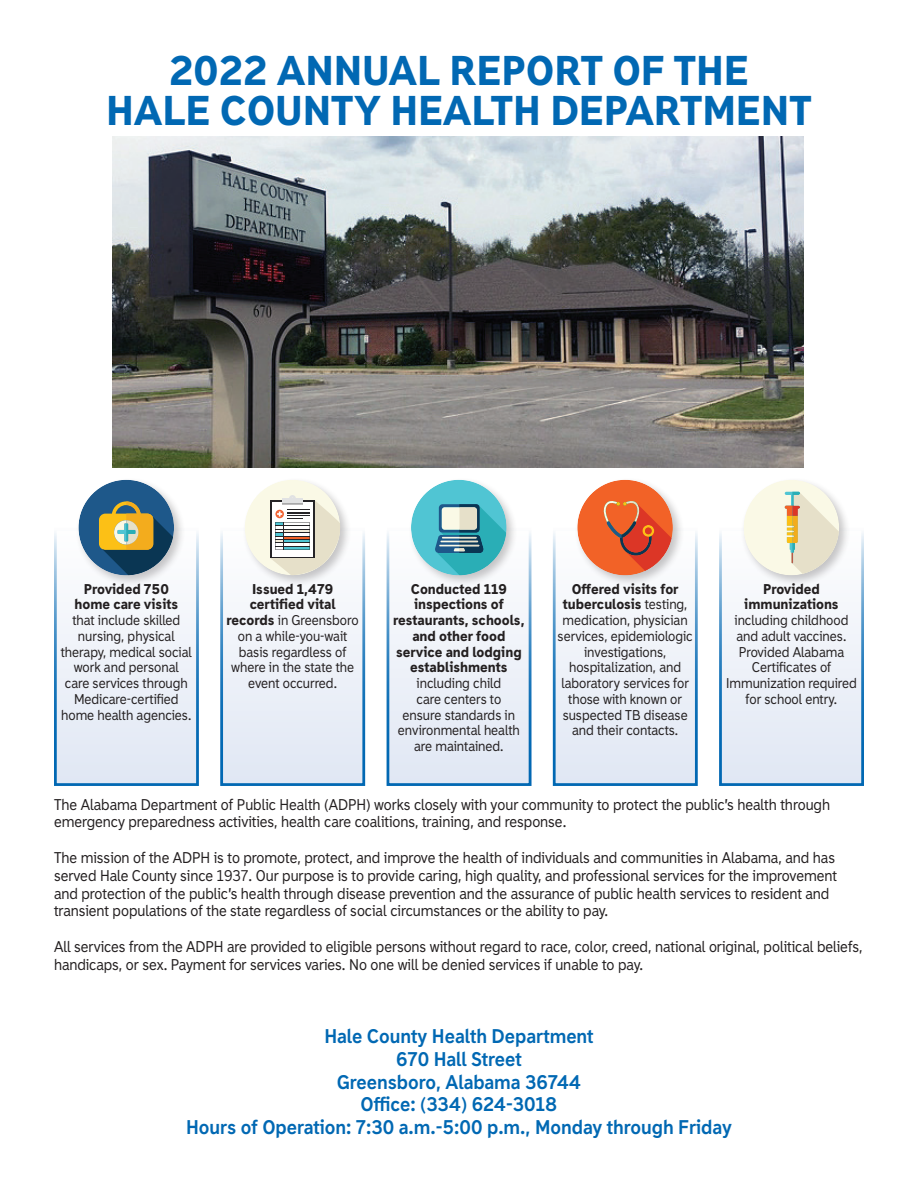
<style>
.page{position:relative;width:918px;height:1188px;background:#fff}
.page>*{position:absolute;margin:0;border:0;box-sizing:border-box;transform-origin:0 0}
.t1{font:900 39.6px/39.6px "Madras";letter-spacing:-.005em;color:#0168b3;text-align:center}
.t2{font:800 18.9px "Madras";color:#0168b3}
.t3{font:14.85px/17.9px "Madras";color:#231f20}
.t4{font:13.5px/15.8px "Madras";color:#231f20;text-align:center}
.t5{font:900 13.5px/15.8px "Madras";color:#231f20;text-align:center}
.s1{font-weight:900}
.s2{font-weight:400}
</style>
<div class="page">
<img style="left:112px;top:137px;width:691px;height:331px">
<div style="left:220px;top:528px;width:145px;height:258px;background:#ecf0f8"></div>
<div style="left:220px;top:528px;width:145px;height:258px;border:3px solid #0168b3"></div>
<div style="left:242px;top:477px;width:110px;height:110px;background:#231f20;opacity:.25"></div>
<div style="left:245px;top:480px;width:95px;height:95px;background:#faf9e6;border-radius:50%"></div>
<svg style="left:270px;top:495px;width:70px;height:80px"></svg>
<div style="left:387px;top:528px;width:144px;height:258px;background:#ecf0f8"></div>
<div style="left:387px;top:528px;width:144px;height:258px;border:3px solid #0168b3"></div>
<div style="left:408px;top:477px;width:110px;height:110px;background:#231f20;opacity:.25"></div>
<div style="left:411px;top:480px;width:96px;height:95px;background:#50c5d3;border-radius:50%"></div>
<svg style="left:435px;top:504px;width:71px;height:71px"></svg>
<div style="left:553px;top:528px;width:145px;height:258px;background:#ecf0f8"></div>
<div style="left:553px;top:528px;width:145px;height:258px;border:3px solid #0168b3"></div>
<div style="left:574px;top:477px;width:110px;height:110px;background:#231f20;opacity:.25"></div>
<div style="left:577px;top:480px;width:96px;height:95px;background:#f26227;border-radius:50%"></div>
<svg style="left:602px;top:499px;width:70px;height:72px"></svg>
<div style="left:54px;top:528px;width:145px;height:258px;background:#ecf0f8"></div>
<div style="left:54px;top:528px;width:145px;height:258px;border:3px solid #0168b3"></div>
<div style="left:75px;top:477px;width:111px;height:110px;background:#231f20;opacity:.25"></div>
<div style="left:78px;top:480px;width:96px;height:95px;background:#1e588a;border-radius:50%"></div>
<svg style="left:99px;top:501px;width:74px;height:74px"></svg>
<div style="left:719px;top:528px;width:145px;height:258px;background:#ecf0f8"></div>
<div style="left:719px;top:528px;width:145px;height:258px;border:3px solid #0168b3"></div>
<div style="left:741px;top:477px;width:110px;height:110px;background:#231f20;opacity:.25"></div>
<div style="left:744px;top:480px;width:95px;height:95px;background:#faf9e6;border-radius:50%"></div>
<svg style="left:785px;top:492px;width:54px;height:82px"></svg>
<p class="t1" style="left:106px;top:51px;width:707px">2022 ANNUAL REPORT OF THE<br>HALE COUNTY HEALTH DEPARTMENT</p>
<p class="t4" style="left:61px;top:581px;width:133px"><span class="s1">Provided 750<br>home care visits<br></span>that include skilled nursing, physical therapy, medical social work and personal care services through<br>Medicare-certified home health agencies.</p>
<p class="t4" style="left:726px;top:581px;width:132px"><span class="s1">Provided immunizations </span>including childhood and adult vaccines.<br>Provided Alabama<br>Certificates of<br>Immunization required for school entry.</p>
<p class="t4" style="left:227px;top:581px;width:134px"><span class="s1">Issued 1,479 certified vital records</span> in Greensboro on a while-you-wait basis regardless of where in the state the event occurred.</p>
<p class="t5" style="left:393px;top:581px;width:133px">Conducted 119 inspections of restaurants, schools, and other food service and lodging establishments <span class="s2">including child<br>care centers to<br>ensure standards in environmental health are maintained.</span></p>
<p class="t4" style="left:558px;top:581px;width:137px"><span class="s1">Offered visits for tuberculosis</span> testing, medication, physician services, epidemiologic investigations, hospitalization, and laboratory services for those with known or suspected TB disease and their contacts.</p>
<p class="t3" style="left:54px;top:795px;width:778px">The Alabama Department of Public Health (ADPH) works closely with your community to protect the public’s health through emergency preparedness activities, health care coalitions, training, and response.</p>
<p class="t3" style="left:54px;top:849px;width:785px">The mission of the ADPH is to promote, protect, and improve the health of individuals and communities in Alabama, and has served Hale County since 1937. Our purpose is to provide caring, high quality, and professional services for the improvement and protection of the public’s health through disease prevention and the assurance of public health services to resident and transient populations of the state regardless of social circumstances or the ability to pay.</p>
<p class="t3" style="left:54px;top:938px;width:810px">All services from the ADPH are provided to eligible persons without regard to race, color, creed, national original, political beliefs, handicaps, or sex. Payment for services varies. No one will be denied services if unable to pay.</p>
<p class="t2" style="left:324px;top:1025px;width:271px">Hale County Health Department</p>
<p class="t2" style="left:396px;top:1047px;width:127px">670 Hall Street</p>
<p class="t2" style="left:337px;top:1070px;width:246px">Greensboro, Alabama 36744</p>
<p class="t2" style="left:361px;top:1093px;width:198px">Office: (334) 624-3018</p>
<p class="t2" style="left:186px;top:1115px;width:547px">Hours of Operation: 7:30 a.m.-5:00 p.m., Monday through Friday</p>
</div>
